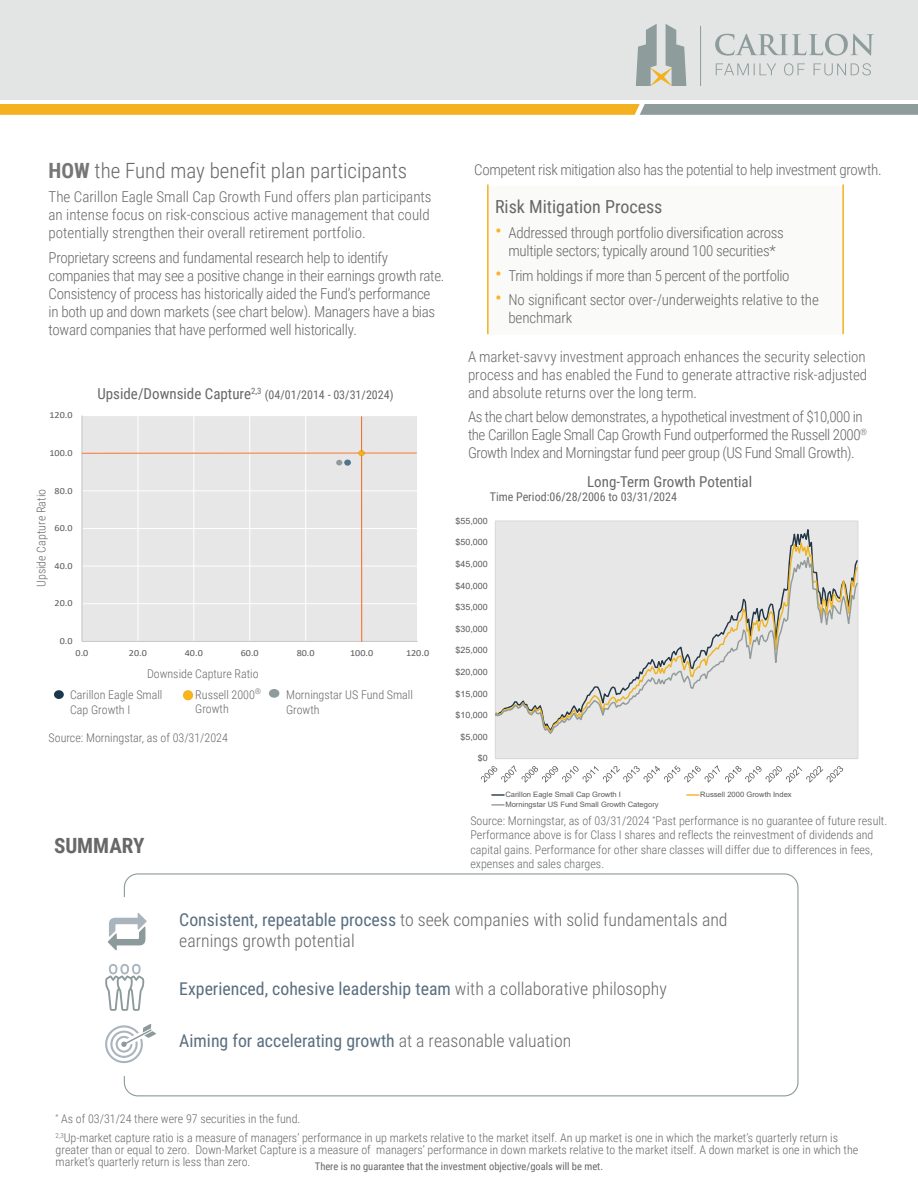
<style>
.page{position:relative;width:918px;height:1188px;background:#fff}
.page>*{position:absolute;margin:0;border:0;box-sizing:border-box;transform-origin:0 0}
.Section_header{font:300 21px "Roboto Condensed";color:#696768}
.Section_header-2{font:700 21px "Roboto Condensed";color:#696768}
.Section_header-3{font:18px "Roboto Condensed";color:#696768}
.t1{font:17.7px "Roboto Condensed";color:#596e7f}
.t2{font:300 17.7px/21.3px "Roboto Condensed";color:#696768}
.Section_header-4{font:300 15px/18px "Roboto Condensed";letter-spacing:-.02em;color:#696768}
.Section_header-5{font:300 15px/18px "Roboto Condensed";color:#696768}
.Body_copy_roboto{font:15px "Roboto Condensed";color:#696768}
.Body_Copy{font:300 12px/14.4px "Roboto Condensed";color:#696768}
.Body_copy_roboto-2{font:12px "Roboto Condensed";color:#696768}
.Body_Copy-2{font:10.5px "Roboto Condensed";color:#696768}
.t3{font:9.3px "Calibri";color:#595959;scale:1.09 1}
.t4{font:8.7px "Arial";color:#595959}
.t5{font:7.35px "Arial";color:#595959}
.s1{font-weight:700;color:#777576}
.s2{font-size:15px}
.s3{font-size:21px;color:#feb127}
.s4{font-weight:400;color:#596e7f}
.s5{font-weight:300;color:#696768}
</style>
<div class="page">
<div style="left:487px;top:186px;width:355px;height:149px;background:#fafaf8"></div>
<div style="left:0;top:0;width:918px;height:100px;background:#e3e5e5"></div>
<svg style="left:0;top:104px;width:918px;height:11px;background:#d5ac48"></svg>
<svg style="left:715px;top:34px;width:159px;height:22px"></svg>
<svg style="left:716px;top:63px;width:155px;height:12px"></svg>
<hr style="left:700px;top:26px;width:1px;height:59px;background:#8e9c9c">
<svg style="left:636px;top:24px;width:50px;height:61px"></svg>
<div style="left:124px;top:873px;width:675px;height:223px;border:1px solid #8d9a9b;border-radius:14px"></div>
<div style="left:118px;top:897px;width:19px;height:179px;background:#fff"></div>
<svg style="left:105px;top:964px;width:40px;height:47px"></svg>
<svg style="left:108px;top:913px;width:39px;height:37px"></svg>
<svg style="left:105px;top:1024px;width:51px;height:40px"></svg>
<div style="left:495px;top:521px;width:363px;height:238px;background:#e7e7e7"></div>
<hr style="left:495px;top:758px;width:363px;height:1px;background:#d9d9d9">
<svg style="left:495px;top:549px;width:363px;height:187px"></svg>
<svg style="left:481px;top:765px;width:362px;height:18px"></svg>
<svg style="left:492px;top:794px;width:12px;height:2px"></svg>
<svg style="left:687px;top:794px;width:12px;height:2px"></svg>
<svg style="left:492px;top:804px;width:12px;height:2px"></svg>
<div style="left:82px;top:416px;width:336px;height:225px;background:#e7e7e7"></div>
<hr style="left:82px;top:603px;width:336px;height:1px;background:#fff">
<hr style="left:82px;top:566px;width:336px;height:1px;background:#fff">
<hr style="left:82px;top:528px;width:336px;height:1px;background:#fff">
<hr style="left:82px;top:491px;width:336px;height:1px;background:#fff">
<hr style="left:138px;top:416px;width:1px;height:225px;background:#fff">
<hr style="left:194px;top:416px;width:1px;height:225px;background:#fff">
<hr style="left:250px;top:416px;width:1px;height:225px;background:#fff">
<hr style="left:305px;top:416px;width:1px;height:225px;background:#fff">
<div style="left:82px;top:415px;width:336px;height:227px;border:1px solid #fff"></div>
<hr style="left:82px;top:416px;width:1px;height:225px;background:#bfbfbf">
<hr style="left:82px;top:641px;width:336px;height:1px;background:#bfbfbf">
<svg style="left:336px;top:460px;width:15px;height:6px"></svg>
<hr style="left:82px;top:453px;width:335px;height:1px;background:#f26522">
<hr style="left:361px;top:416px;width:1px;height:226px;background:#f26522">
<svg style="left:359px;top:450px;width:6px;height:6px"></svg>
<hr style="left:487px;top:184px;width:2px;height:150px;background:#f3b11f">
<hr style="left:842px;top:184px;width:2px;height:150px;background:#f3b11f">
<div style="left:55px;top:691px;width:8px;height:7px;background:#1a374b;border-radius:50%"></div>
<div style="left:54px;top:690px;width:10px;height:9px;border:2px solid #1a374b;border-radius:50%"></div>
<div style="left:184px;top:691px;width:8px;height:9px;background:#fcb615;border-radius:50%"></div>
<div style="left:183px;top:690px;width:10px;height:10px;border:2px solid #f3b11f;border-radius:50%"></div>
<div style="left:270px;top:690px;width:9px;height:7px;background:#8e9c9c;border-radius:50%"></div>
<div style="left:269px;top:689px;width:10px;height:9px;border:2px solid #8e9c9c;border-radius:50%"></div>
<p class="Section_header" style="left:49px;top:155px;width:360px"><span class="s1">HOW</span> the Fund may benefit plan participants</p>
<p class="Section_header-5" style="left:49px;top:187px;width:385px">The Carillon Eagle Small Cap Growth Fund offers plan participants an intense focus on risk-conscious active management that could potentially strengthen their overall retirement portfolio.</p>
<p class="Section_header-4" style="left:49px;top:248px;width:397px">Proprietary screens and fundamental research help to identify companies that may see a positive change in their earnings growth rate.<br>Consistency of process has historically aided the Fund’s performance<br>in both up and down markets (see chart below). Managers have a bias toward companies that have performed well historically.</p>
<p class="t3" style="left:49px;top:409px;width:23px">120.0</p>
<p class="t3" style="left:49px;top:446px;width:23px">100.0</p>
<p class="t3" style="left:55px;top:484px;width:18px">80.0</p>
<p class="Body_Copy" style="left:34px;top:587px;width:100px;rotate:-90deg">Upside Capture Ratio</p>
<p class="t3" style="left:55px;top:522px;width:18px">60.0</p>
<p class="t3" style="left:55px;top:559px;width:18px">40.0</p>
<p class="t3" style="left:55px;top:597px;width:18px">20.0</p>
<p class="t3" style="left:60px;top:634px;width:13px">0.0</p>
<p class="Body_copy_roboto-2" style="left:97px;top:386px;width:298px"><span class="s2">Upside/Downside Capture</span><sup>2,3</sup> (04/01/2014 - 03/31/2024)</p>
<p class="t3" style="left:76px;top:647px;width:13px">0.0</p>
<p class="t3" style="left:129px;top:647px;width:18px">20.0</p>
<p class="t3" style="left:185px;top:647px;width:18px">40.0</p>
<p class="t3" style="left:241px;top:647px;width:18px">60.0</p>
<p class="t3" style="left:297px;top:647px;width:18px">80.0</p>
<p class="t3" style="left:350px;top:647px;width:23px">100.0</p>
<p class="t3" style="left:406px;top:647px;width:23px">120.0</p>
<p class="Body_Copy" style="left:147px;top:666px;width:113px">Downside Capture Ratio</p>
<p class="Body_Copy" style="left:70px;top:687px;width:94px">Carillon Eagle Small<br>Cap Growth I</p>
<p class="Body_Copy" style="left:195px;top:687px;width:67px">Russell 2000<sup>®<br></sup>Growth</p>
<p class="Body_Copy" style="left:286px;top:687px;width:128px">Morningstar US Fund Small<br>Growth</p>
<p class="Body_Copy" style="left:49px;top:730px;width:181px">Source: Morningstar, as of 03/31/2024</p>
<p class="Section_header-2" style="left:54px;top:830px;width:92px">SUMMARY</p>
<p class="Section_header-4" style="left:474px;top:160px;width:409px">Competent risk mitigation also has the potential to help investment growth.</p>
<p class="Section_header-3" style="left:495px;top:194px;width:169px">Risk Mitigation Process</p>
<p class="Section_header-4" style="left:495px;top:223px;width:291px;text-align:center"><span class="s3">•</span> Addressed through portfolio diversification across multiple sectors; typically around 100 securities*</p>
<p class="Section_header-4" style="left:495px;top:266px;width:296px"><span class="s3">•</span> Trim holdings if more than 5 percent of the portfolio</p>
<p class="Section_header-4" style="left:508px;top:291px;width:312px;text-indent:-14px"><span class="s3">•</span> No significant sector over-/underweights relative to the benchmark</p>
<p class="Section_header-4" style="left:468px;top:347px;width:401px;text-align:justify">A market-savvy investment approach enhances the security selection process and has enabled the Fund to generate attractive risk-adjusted and absolute returns over the long term.</p>
<p class="Section_header-4" style="left:468px;top:408px;width:401px">As the chart below demonstrates, a hypothetical investment of $10,000 in the Carillon Eagle Small Cap Growth Fund outperformed the Russell 2000<sup>®<br></sup>Growth Index and Morningstar fund peer group (US Fund Small Growth).</p>
<p class="Body_copy_roboto" style="left:587px;top:471px;width:167px">Long-Term Growth Potential</p>
<p class="Body_copy_roboto-2" style="left:490px;top:488px;width:189px">Time Period:06/28/2006 to 03/31/2024</p>
<p class="t4" style="left:456px;top:515px;width:34px">$55,000</p>
<p class="t4" style="left:456px;top:536px;width:34px">$50,000</p>
<p class="t4" style="left:456px;top:558px;width:34px">$45,000</p>
<p class="t4" style="left:456px;top:579px;width:34px">$40,000</p>
<p class="t4" style="left:456px;top:601px;width:34px">$35,000</p>
<p class="t4" style="left:456px;top:623px;width:34px">$30,000</p>
<p class="t4" style="left:456px;top:644px;width:34px">$25,000</p>
<p class="t4" style="left:456px;top:666px;width:34px">$20,000</p>
<p class="t4" style="left:456px;top:688px;width:34px">$15,000</p>
<p class="t4" style="left:456px;top:709px;width:34px">$10,000</p>
<p class="t4" style="left:460px;top:731px;width:29px">$5,000</p>
<p class="t4" style="left:478px;top:752px;width:11px">$0</p>
<p class="t5" style="left:505px;top:790px;width:117px">Carillon Eagle Small Cap Growth I</p>
<p class="t5" style="left:700px;top:790px;width:93px">Russell 2000 Growth Index</p>
<p class="t5" style="left:505px;top:800px;width:155px">Morningstar US Fund Small Growth Category</p>
<p class="Body_Copy" style="left:470px;top:813px;width:418px">Source: Morningstar, as of 03/31/2024 <sup>*</sup>Past performance is no guarantee of future result.<br>Performance above is for Class I shares and reflects the reinvestment of dividends and capital gains. Performance for other share classes will differ due to differences in fees, expenses and sales charges.</p>
<p class="t2" style="left:179px;top:908px;width:550px"><span class="s4">Consistent, repeatable process</span> to seek companies with solid fundamentals and earnings growth potential</p>
<p class="t1" style="left:179px;top:976px;width:489px">Experienced, cohesive leadership team <span class="s5">with a collaborative philosophy</span></p>
<p class="t1" style="left:179px;top:1028px;width:393px">Aiming for accelerating growth <span class="s5">at a reasonable valuation</span></p>
<p class="Body_Copy" style="left:56px;top:1111px;width:246px"><sup>*</sup> As of 03/31/24 there were 97 securities in the fund.</p>
<p class="Body_Copy" style="left:56px;top:1131px;width:804px;line-height:12px"><sup>2,3</sup>Up-market capture ratio is a measure of managers’ performance in up markets relative to the market itself. An up market is one in which the market’s quarterly return is greater than or equal to zero. Down-Market Capture is a measure of managers’ performance in down markets relative to the market itself. A down market is one in which the market’s quarterly return is less than zero.</p>
<p class="Body_Copy-2" style="left:315px;top:1159px;width:290px">There is no guarantee that the investment objective/goals will be met.</p>
</div>
